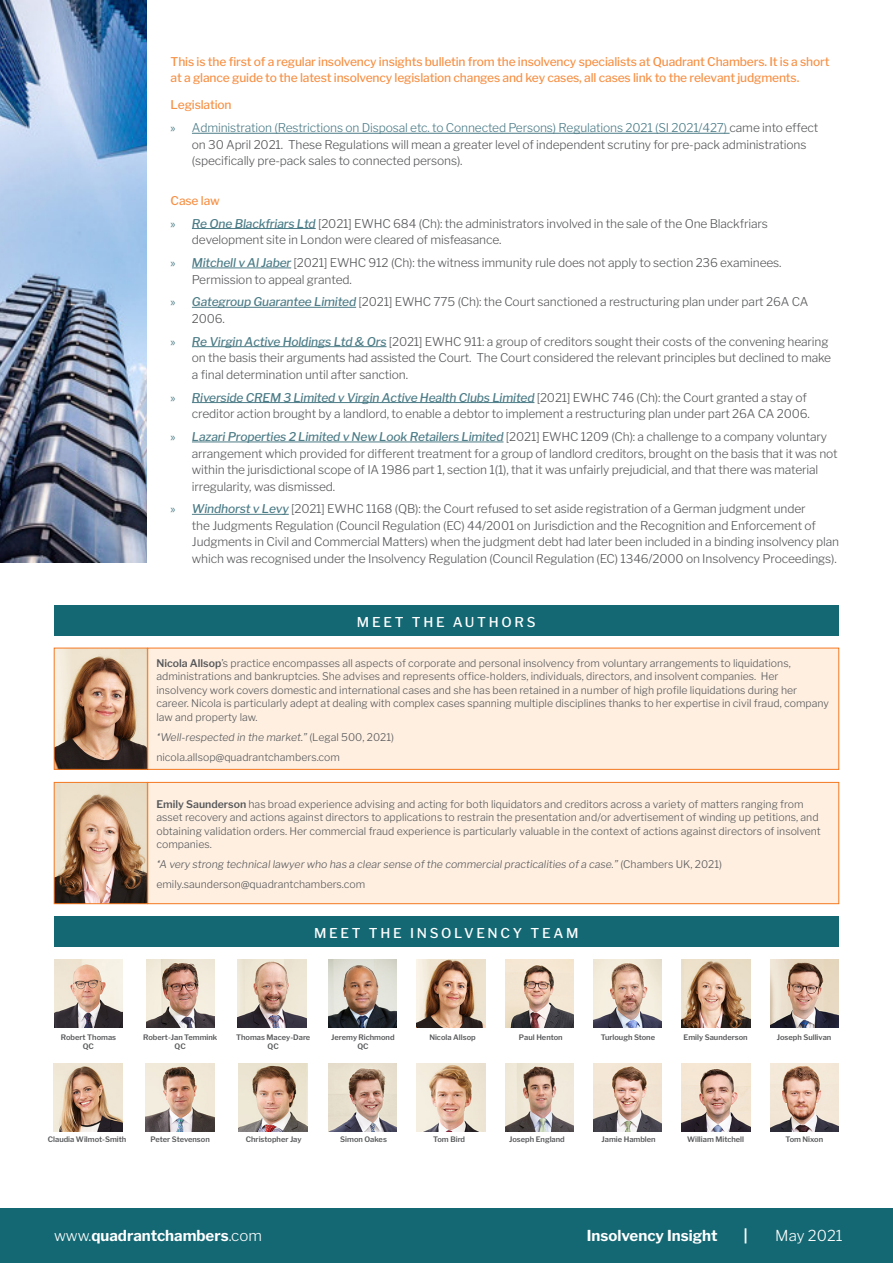
<style>
.page{position:relative;width:893px;height:1263px;background:#fff}
.page>*{position:absolute;margin:0;border:0;box-sizing:border-box;transform-origin:0 0}
.t1{font:700 15px "Libre Franklin";color:#fff}
.t2{font:300 15px "Libre Franklin";color:#fff}
.Sub_Head{font:500 13.5px "Libre Franklin";letter-spacing:.2em;color:#fff}
.t3{font:300 12px/16.5px "Libre Franklin";letter-spacing:-.01em;color:#57585a}
.Sub_Head-2{font:500 12px/16.5px "Libre Franklin";letter-spacing:-.01em;color:#f69146}
.t4{font:300 10.5px/13.5px "Libre Franklin";color:#57585a}
.t5{font:italic 300 10.5px "Libre Franklin";color:#57585a}
.t6{font:600 7.5px/9px "Libre Franklin";color:#57585a;text-align:center}
.s1{font-family:"Myriad Pro";font-weight:400;color:#4c7c87}
.s2{color:#4c7c87}
.s3{font-weight:500;font-style:italic;color:#4c7c87}
.s4{font-weight:600}
.s5{font-style:normal}
.s6{font-weight:300}
</style>
<div class="page">
<hr style="left:192px;top:133px;width:538px;height:1px;background:#4c7c87">
<hr style="left:192px;top:228px;width:124px;height:1px;background:#4c7c87">
<hr style="left:192px;top:268px;width:99px;height:1px;background:#4c7c87">
<hr style="left:192px;top:307px;width:164px;height:1px;background:#4c7c87">
<hr style="left:192px;top:346px;width:194px;height:1px;background:#4c7c87">
<hr style="left:192px;top:402px;width:342px;height:1px;background:#4c7c87">
<hr style="left:192px;top:442px;width:312px;height:1px;background:#4c7c87">
<hr style="left:192px;top:514px;width:97px;height:1px;background:#4c7c87">
<div style="left:0;top:1209px;width:893px;height:54px;background:#146873"></div>
<div style="left:148px;top:782px;width:691px;height:122px;background:#feefe1"></div>
<div style="left:148px;top:782px;width:691px;height:122px;border:1px solid #f47921"></div>
<img style="left:56px;top:784px;width:90px;height:118px">
<div style="left:54px;top:782px;width:94px;height:122px;border:1px solid #f47921"></div>
<div style="left:148px;top:648px;width:691px;height:121px;background:#feefe1"></div>
<img style="left:56px;top:650px;width:90px;height:117px">
<div style="left:54px;top:648px;width:94px;height:121px;border:1px solid #f47921"></div>
<img style="left:0;top:0;width:147px;height:563px">
<div style="left:54px;top:605px;width:785px;height:30px;background:#146873"></div>
<div style="left:54px;top:916px;width:785px;height:30px;background:#146873"></div>
<img style="left:417px;top:1063px;width:68px;height:69px">
<img style="left:146px;top:1063px;width:68px;height:69px">
<img style="left:239px;top:1063px;width:68px;height:69px">
<img style="left:328px;top:1063px;width:69px;height:69px">
<img style="left:505px;top:1063px;width:69px;height:69px">
<img style="left:770px;top:1063px;width:69px;height:69px">
<img style="left:682px;top:1063px;width:68px;height:69px">
<img style="left:593px;top:1063px;width:69px;height:69px">
<img style="left:417px;top:959px;width:68px;height:69px">
<img style="left:54px;top:959px;width:69px;height:69px">
<img style="left:146px;top:959px;width:69px;height:69px">
<img style="left:505px;top:959px;width:69px;height:69px">
<img style="left:770px;top:959px;width:69px;height:69px">
<img style="left:682px;top:959px;width:68px;height:69px">
<img style="left:593px;top:959px;width:69px;height:69px">
<img style="left:328px;top:959px;width:69px;height:69px">
<img style="left:238px;top:959px;width:68px;height:69px">
<img style="left:54px;top:1063px;width:68px;height:69px">
<p class="Sub_Head-2" style="left:171px;top:53px;width:660px">This is the first of a regular insolvency insights bulletin from the insolvency specialists at Quadrant Chambers. It is a short at a glance guide to the latest insolvency legislation changes and key cases, all cases link to the relevant judgments.</p>
<p class="Sub_Head-2" style="left:171px;top:97px;width:62px">Legislation</p>
<p class="t3" style="left:192px;top:120px;width:628px;text-indent:-21px"><span class="s1">»</span> <span class="s2">Administration (Restrictions on Disposal etc. to Connected Persons) Regulations 2021 (SI 2021/427)</span> came into effect on 30 April 2021. These Regulations will mean a greater level of independent scrutiny for pre-pack administrations (specifically pre-pack sales to connected persons).</p>
<p class="Sub_Head-2" style="left:171px;top:192px;width:51px">Case law</p>
<p class="t3" style="left:192px;top:215px;width:577px;text-indent:-21px"><span class="s1">»</span> <span class="s3">Re One Blackfriars Ltd</span> [2021] EWHC 684 (Ch): the administrators involved in the sale of the One Blackfriars development site in London were cleared of misfeasance.</p>
<p class="t3" style="left:192px;top:254px;width:591px;text-indent:-21px"><span class="s1">»</span> <span class="s3">Mitchell v Al Jaber</span> [2021] EWHC 912 (Ch): the witness immunity rule does not apply to section 236 examinees.<br>Permission to appeal granted.</p>
<p class="t3" style="left:192px;top:294px;width:618px;text-indent:-21px"><span class="s1">»</span> <span class="s3">Gategroup Guarantee Limited</span> [2021] EWHC 775 (Ch): the Court sanctioned a restructuring plan under part 26A CA<br>2006.</p>
<p class="t3" style="left:192px;top:333px;width:641px;text-indent:-21px"><span class="s1">»</span> <span class="s3">Re Virgin Active Holdings Ltd &amp; Ors</span> [2021] EWHC 911: a group of creditors sought their costs of the convening hearing on the basis their arguments had assisted the Court. The Court considered the relevant principles but declined to make a final determination until after sanction.</p>
<p class="t3" style="left:171px;top:389px;width:641px;text-align:right"><span class="s1">»</span> <span class="s3">Riverside CREM 3 Limited v Virgin Active Health Clubs Limited</span> [2021] EWHC 746 (Ch): the Court granted a stay of creditor action brought by a landlord, to enable a debtor to implement a restructuring plan under part 26A CA 2006.</p>
<p class="t3" style="left:192px;top:428px;width:647px;text-indent:-21px"><span class="s1">»</span> <span class="s3">Lazari Properties 2 Limited v New Look Retailers Limited</span> [2021] EWHC 1209 (Ch): a challenge to a company voluntary arrangement which provided for different treatment for a group of landlord creditors, brought on the basis that it was not within the jurisdictional scope of IA 1986 part 1, section 1(1), that it was unfairly prejudicial, and that there was material irregularity, was dismissed.</p>
<p class="t3" style="left:192px;top:501px;width:649px;text-indent:-21px"><span class="s1">»</span> <span class="s3">Windhorst v Levy</span> [2021] EWHC 1168 (QB): the Court refused to set aside registration of a German judgment under<br>the Judgments Regulation (Council Regulation (EC) 44/2001 on Jurisdiction and the Recognition and Enforcement of Judgments in Civil and Commercial Matters) when the judgment debt had later been included in a binding insolvency plan which was recognised under the Insolvency Regulation (Council Regulation (EC) 1346/2000 on Insolvency Proceedings).</p>
<p class="Sub_Head" style="left:357px;top:614px;width:180px">MEET THE AUTHORS</p>
<p class="t4" style="left:156px;top:656px;width:674px"><span class="s4">Nicola Allsop</span>’s practice encompasses all aspects of corporate and personal insolvency from voluntary arrangements to liquidations, administrations and bankruptcies. She advises and represents office-holders, individuals, directors, and insolvent companies. Her insolvency work covers domestic and international cases and she has been retained in a number of high profile liquidations during her career. Nicola is particularly adept at dealing with complex cases spanning multiple disciplines thanks to her expertise in civil fraud, company law and property law.</p>
<p class="t5" style="left:156px;top:731px;width:239px">“Well-respected in the market.” <span class="s5">(Legal 500, 2021)</span></p>
<p class="t4" style="left:156px;top:750px;width:185px">nicola.allsop@quadrantchambers.com</p>
<p class="t4" style="left:156px;top:797px;width:666px"><span class="s4">Emily Saunderson</span> has broad experience advising and acting for both liquidators and creditors across a variety of matters ranging from asset recovery and actions against directors to applications to restrain the presentation and/or advertisement of winding up petitions, and obtaining validation orders. Her commercial fraud experience is particularly valuable in the context of actions against directors of insolvent companies.</p>
<p class="t5" style="left:156px;top:858px;width:567px">“A very strong technical lawyer who has a clear sense of the commercial practicalities of a case.” <span class="s5">(Chambers UK, 2021)</span></p>
<p class="t4" style="left:156px;top:878px;width:210px">emily.saunderson@quadrantchambers.com</p>
<p class="Sub_Head" style="left:314px;top:925px;width:266px">MEET THE INSOLVENCY TEAM</p>
<p class="t6" style="left:61px;top:1032px;width:57px">Robert Thomas</p>
<p class="t6" style="left:429px;top:1032px;width:48px">Nicola Allsop</p>
<p class="t6" style="left:83px;top:1041px;width:13px">QC</p>
<p class="t6" style="left:143px;top:1032px;width:76px">Robert-Jan Temmink<br>QC</p>
<p class="t6" style="left:331px;top:1032px;width:65px">Jeremy Richmond</p>
<p class="t6" style="left:519px;top:1032px;width:45px">Paul Henton</p>
<p class="t6" style="left:601px;top:1032px;width:56px">Turlough Stone</p>
<p class="t6" style="left:683px;top:1032px;width:66px">Emily Saunderson</p>
<p class="t6" style="left:777px;top:1032px;width:56px">Joseph Sullivan</p>
<p class="t6" style="left:236px;top:1032px;width:76px">Thomas Macey-Dare<br>QC</p>
<p class="t6" style="left:357px;top:1041px;width:13px">QC</p>
<p class="t6" style="left:48px;top:1135px;width:80px">Claudia Wilmot-Smith</p>
<p class="t6" style="left:151px;top:1135px;width:61px">Peter Stevenson</p>
<p class="t6" style="left:246px;top:1135px;width:57px">Christopher Jay</p>
<p class="t6" style="left:340px;top:1135px;width:48px">Simon Oakes</p>
<p class="t6" style="left:433px;top:1135px;width:33px">Tom Bird</p>
<p class="t6" style="left:509px;top:1135px;width:57px">Joseph England</p>
<p class="t6" style="left:602px;top:1135px;width:56px">Jamie Hamblen</p>
<p class="t6" style="left:687px;top:1135px;width:59px">William Mitchell</p>
<p class="t6" style="left:785px;top:1135px;width:39px">Tom Nixon</p>
<p class="t1" style="left:54px;top:1227px;width:209px"><span class="s6">www.</span>quadrantchambers<span class="s6">.com</span></p>
<p class="t1" style="left:587px;top:1227px;width:132px">Insolvency Insight</p>
<p class="t1" style="left:744px;top:1227px;width:5px">|</p>
<p class="t2" style="left:775px;top:1227px;width:69px">May 2021</p>
</div>
